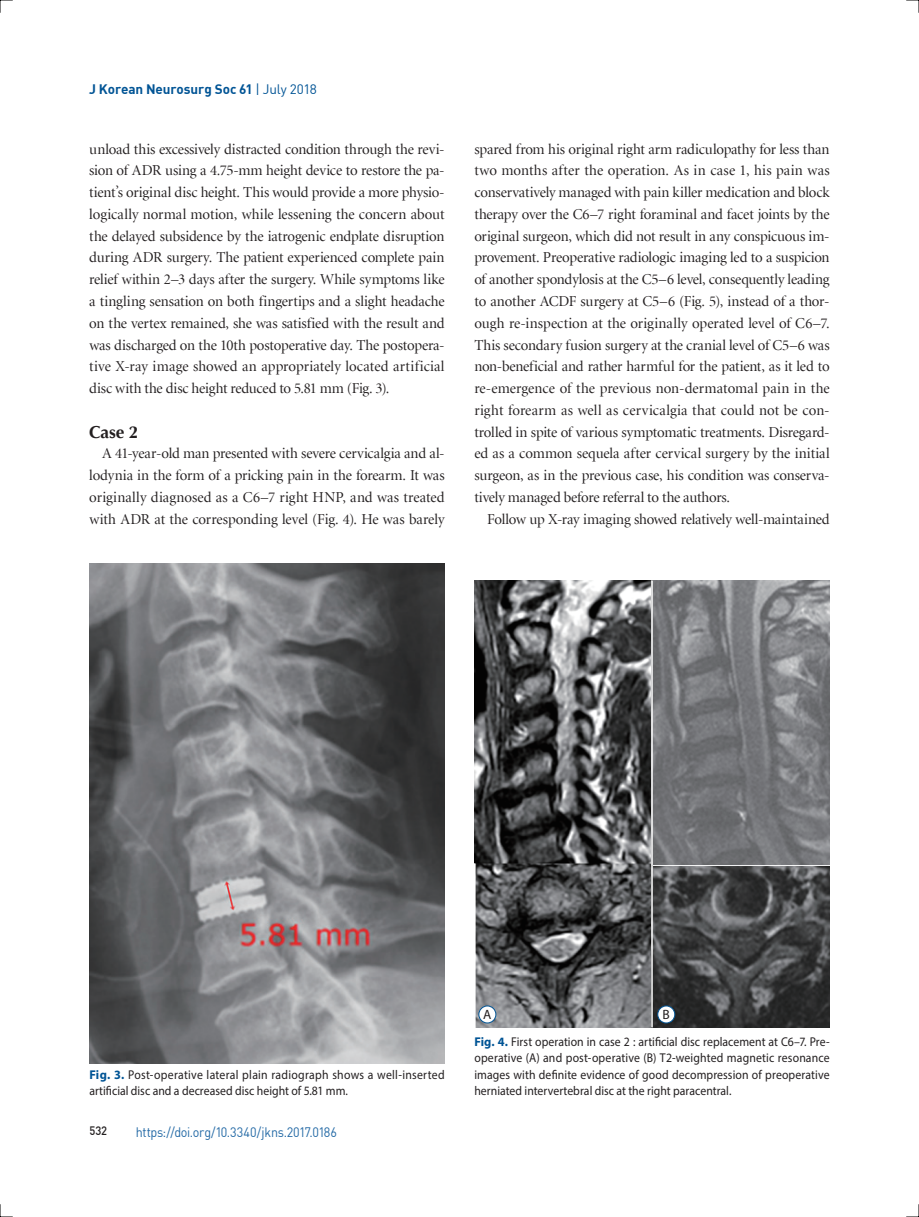
<style>
.page{position:relative;width:919px;height:1217px;background:#fff}
.page>*{position:absolute;margin:0;border:0;box-sizing:border-box;transform-origin:0 0}
.t1{font:700 17.25px "Optima";color:#231f20}
.t2{font:15px/21.8px "Minion LT Display";letter-spacing:-.01em;color:#231f20;text-align:justify}
.t3{font:13.5px "DIN";letter-spacing:-.025em;color:#2369a5;scale:.93 1}
.t4{font:700 13.5px "DIN";letter-spacing:-.005em;color:#005495}
.t5{font:13.5px "Myriad Pro";color:#231f20}
.t6{font:12.75px/16.5px "Myriad Pro";letter-spacing:.005em;color:#231f20;scale:.92 1}
.t7{font:12px "Dinmed";color:#231f20;scale:.93 1}
.s1{font-weight:400}
.s2{font-weight:700;color:#005495}
</style>
<div class="page">
<img style="left:89px;top:563px;width:355px;height:499px">
<img style="left:474px;top:580px;width:355px;height:447px">
<div style="left:479px;top:1005px;width:17px;height:17px;background:#fff;border-radius:50%"></div>
<div style="left:478px;top:1005px;width:18px;height:17px;border:1px solid #005495;border-radius:50%"></div>
<div style="left:657px;top:1005px;width:17px;height:17px;background:#fff;border-radius:50%"></div>
<div style="left:657px;top:1005px;width:18px;height:17px;border:1px solid #005495;border-radius:50%"></div>
<hr style="left:651px;top:580px;width:1px;height:447px;background:#fff">
<svg style="left:0;top:0;width:13px;height:13px"></svg>
<svg style="left:0;top:1204px;width:13px;height:13px"></svg>
<svg style="left:906px;top:0;width:13px;height:13px"></svg>
<svg style="left:906px;top:1204px;width:13px;height:13px"></svg>
<p class="t4" style="left:89px;top:80px;width:229px">J Korean Neurosurg Soc 61 <span class="s1">| July 2018</span></p>
<p class="t2" style="left:89px;top:138px;width:357px">unload this excessively distracted condition through the revi&shy;sion of ADR using a 4.75-mm height device to restore the pa&shy;tient’s original disc height. This would provide a more physio&shy;logically normal motion, while lessening the concern about the delayed subsidence by the iatrogenic endplate disruption during ADR surgery. The patient experienced complete pain relief within 2–3 days after the surgery. While symptoms like a tingling sensation on both fingertips and a slight headache on the vertex remained, she was satisfied with the result and was discharged on the 10th postoperative day. The postopera&shy;tive X-ray image showed an appropriately located artificial disc with the disc height reduced to 5.81 mm (Fig. 3).</p>
<p class="t1" style="left:89px;top:421px;width:51px">Case 2</p>
<p class="t2" style="left:89px;top:443px;width:357px;text-indent:13px">A 41-year-old man presented with severe cervicalgia and al&shy;lodynia in the form of a pricking pain in the forearm. It was originally diagnosed as a C6–7 right HNP, and was treated with ADR at the corresponding level (Fig. 4). He was barely</p>
<p class="t2" style="left:474px;top:138px;width:357px">spared from his original right arm radiculopathy for less than two months after the operation. As in case 1, his pain was conservatively managed with pain killer medication and block therapy over the C6–7 right foraminal and facet joints by the original surgeon, which did not result in any conspicuous im&shy;provement. Preoperative radiologic imaging led to a suspicion of another spondylosis at the C5–6 level, consequently leading to another ACDF surgery at C5–6 (Fig. 5), instead of a thor&shy;ough re-inspection at the originally operated level of C6–7.<br>This secondary fusion surgery at the cranial level of C5–6 was non-beneficial and rather harmful for the patient, as it led to re-emergence of the previous non-dermatomal pain in the right forearm as well as cervicalgia that could not be con&shy;trolled in spite of various symptomatic treatments. Disregard&shy;ed as a common sequela after cervical surgery by the initial surgeon, as in the previous case, his condition was conserva&shy;tively managed before referral to the authors.</p>
<p class="t2" style="left:487px;top:508px;width:344px">Follow up X-ray imaging showed relatively well-maintained</p>
<p class="t6" style="left:89px;top:1065px;width:387px"><span class="s2">Fig. 3.</span> Post-operative lateral plain radiograph shows a well-inserted artificial disc and a decreased disc height of 5.81 mm.</p>
<p class="t7" style="left:89px;top:1122px;width:21px">532</p>
<p class="t3" style="left:136px;top:1123px;width:218px">https://doi.org/10.3340/jkns.2017.0186</p>
<p class="t5" style="left:483px;top:1005px;width:10px">A</p>
<p class="t5" style="left:662px;top:1005px;width:9px">b</p>
<p class="t6" style="left:474px;top:1032px;width:387px;text-align:justify"><span class="s2">Fig. 4.</span> first operation in case 2 : artificial disc replacement at c6–7. Pre&shy;operative (A) and post-operative (b) T2-weighted magnetic resonance images with definite evidence of good decompression of preoperative herniated intervertebral disc at the right paracentral.</p>
</div>
